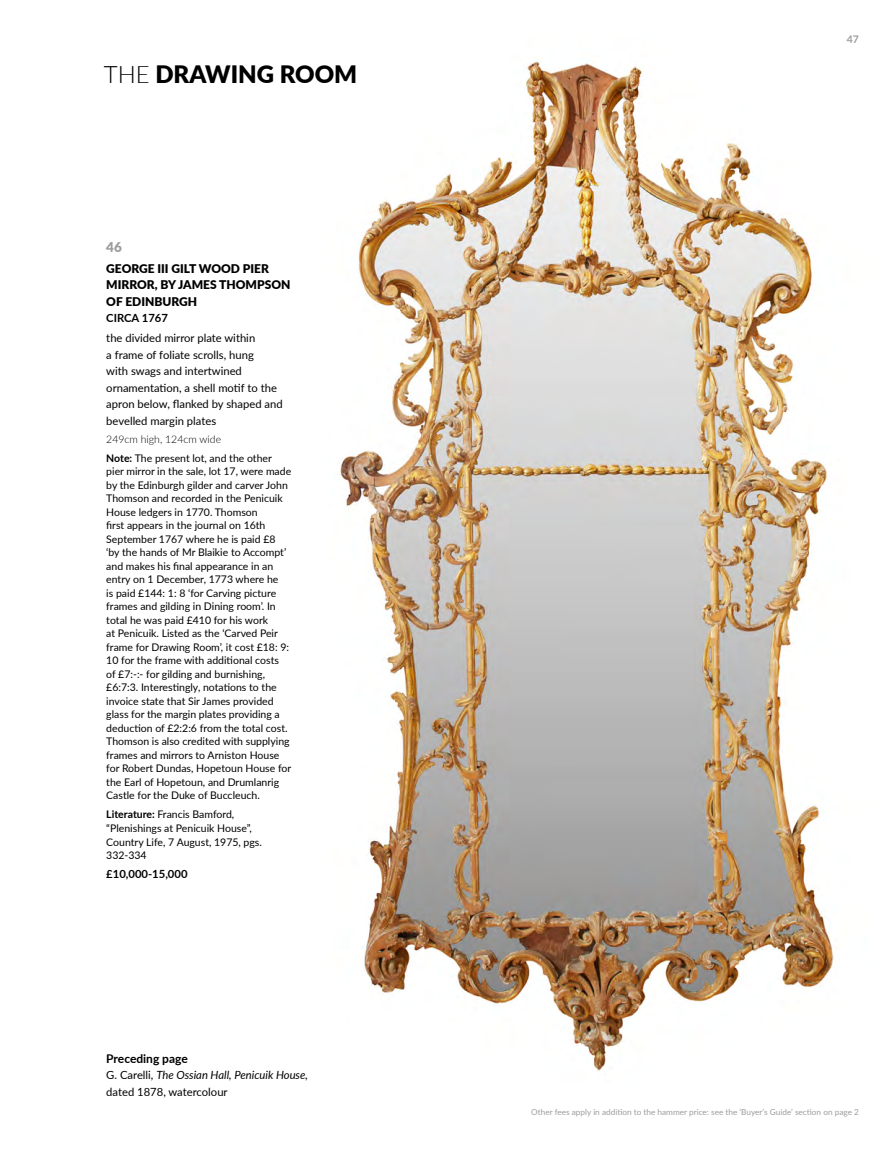
<style>
.page{position:relative;width:893px;height:1149px;background:#fff}
.page>*{position:absolute;margin:0;border:0;box-sizing:border-box;transform-origin:0 0}
.t1{font:900 24px "Lato";color:#000}
._1_Lot_Number{font:900 13.5px "Lato";color:#9d9d9c}
._2_Designer_movement{font:900 12px/16.5px "Lato";color:#000}
.Caption_Heading{font:700 12px "Lato";color:#000}
._4_Sub_description{font:11.25px/16.5px "Lato";color:#000}
.Caption_lot_no{font:11.25px/16.5px "Lato";color:#000}
._8_Estimate{font:700 11.25px "Lato";color:#000}
._3_Description{font:700 11.25px "Lato";color:#000}
._6_Provenance{font:10.5px/13.5px "Lato";color:#000}
._7_Note{font:10.5px/13.5px "Lato";color:#000}
._5_Dimensions{font:300 10.5px "Lato";color:#000}
.t2{font:700 10.5px "Lato";color:#9d9d9c}
.t3{font:8.25px "Lato";color:#9d9d9c}
.s1{font-weight:300}
.s2{font-weight:700}
.s3{font-style:italic}
</style>
<div class="page">
<img style="left:339px;top:60px;width:498px;height:1011px">
<p class="t1" style="left:104px;top:56px;width:255px"><span class="s1">THE</span> DRAWING ROOM</p>
<p class="_1_Lot_Number" style="left:106px;top:237px;width:17px">46</p>
<p class="_2_Designer_movement" style="left:106px;top:260px;width:186px">GEORGE III GILT WOOD PIER<br>MIRROR, BY JAMES THOMPSON<br>OF EDINBURGH</p>
<p class="_3_Description" style="left:106px;top:310px;width:63px">CIRCA 1767</p>
<p class="_4_Sub_description" style="left:106px;top:329px;width:178px">the divided mirror plate within<br>a frame of foliate scrolls, hung<br>with swags and intertwined ornamentation, a shell motif to the apron below, flanked by shaped and bevelled margin plates</p>
<p class="_5_Dimensions" style="left:106px;top:431px;width:116px">249cm high, 124cm wide</p>
<p class="_6_Provenance" style="left:106px;top:450px;width:186px"><span class="s2">Note:</span> The present lot, and the other pier mirror in the sale, lot 17, were made by the Edinburgh gilder and carver John Thomson and recorded in the Penicuik House ledgers in 1770. Thomson<br>first appears in the journal on 16th September 1767 where he is paid £8 ‘by the hands of Mr Blaikie to Accompt’ and makes his final appearance in an entry on 1 December, 1773 where he<br>is paid £144: 1: 8 ‘for Carving picture frames and gilding in Dining room’. In total he was paid £410 for his work<br>at Penicuik. Listed as the ‘Carved Peir frame for Drawing Room’, it cost £18: 9:<br>10 for the frame with additional costs<br>of £7:-:- for gilding and burnishing, £6:7:3. Interestingly, notations to the invoice state that Sir James provided glass for the margin plates providing a deduction of £2:2:6 from the total cost.<br>Thomson is also credited with supplying frames and mirrors to Arniston House for Robert Dundas, Hopetoun House for the Earl of Hopetoun, and Drumlanrig Castle for the Duke of Buccleuch.</p>
<p class="_7_Note" style="left:106px;top:807px;width:157px"><span class="s2">Literature:</span> Francis Bamford, “Plenishings at Penicuik House”,<br>Country Life, 7 August, 1975, pgs.<br>332-334</p>
<p class="_8_Estimate" style="left:106px;top:865px;width:83px">£10,000-15,000</p>
<p class="Caption_Heading" style="left:106px;top:1049px;width:83px">Preceding page</p>
<p class="Caption_lot_no" style="left:106px;top:1066px;width:203px">G. Carelli, <span class="s3">The Ossian Hall, Penicuik House, </span>dated 1878, watercolour</p>
<p class="t2" style="left:847px;top:31px;width:14px">47</p>
<p class="t3" style="left:531px;top:1105px;width:329px">Other fees apply in addition to the hammer price: see the ‘Buyer’s Guide’ section on page 2</p>
</div>
